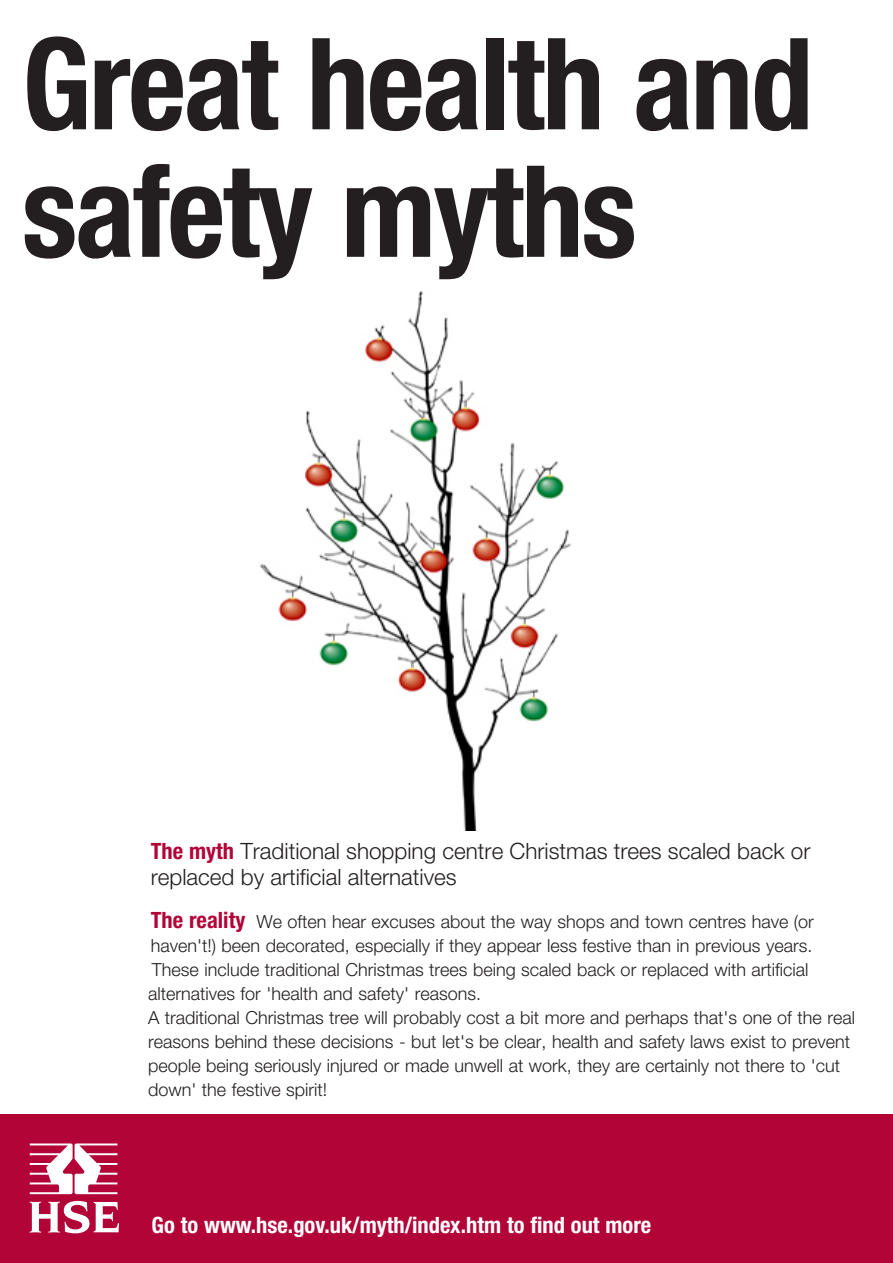
<style>
.page{position:relative;width:893px;height:1263px;background:#fff}
.page>*{position:absolute;margin:0;border:0;box-sizing:border-box;transform-origin:0 0}
.t1{font:700 condensed 127.5px/127.5px "Helvetica Neue";letter-spacing:-.02em;color:#231f20}
.t2{font:300 22.5px/26.5px "Helvetica Neue";color:#231f20}
.t3{font:700 condensed 22.5px "Helvetica Neue";color:#fff}
.t4{font:300 18px/24px "Helvetica Neue";color:#231f20}
.s1{font-weight:700;font-stretch:condensed;color:#b30437}
.s2{font-weight:700;font-stretch:condensed;font-size:22.5px;color:#b30437}
</style>
<div class="page">
<img style="left:259px;top:291px;width:312px;height:539px">
<div style="left:0;top:1114px;width:893px;height:149px;background:#b30437"></div>
<svg style="left:30px;top:1143px;width:87px;height:51px"></svg>
<svg style="left:30px;top:1201px;width:89px;height:32px"></svg>
<p class="t1" style="left:22px;top:31px;width:793px">Great health and safety myths</p>
<p class="t2" style="left:151px;top:837px;width:661px"><span class="s1">The myth</span> Traditional shopping centre Christmas trees scaled back or replaced by artificial alternatives</p>
<p class="t4" style="left:148px;top:909px;width:708px"><span class="s2">The reality</span> We often hear excuses about the way shops and town centres have (or haven't!) been decorated, especially if they appear less festive than in previous years.<br>These include traditional Christmas trees being scaled back or replaced with artificial alternatives for 'health and safety' reasons.<br>A traditional Christmas tree will probably cost a bit more and perhaps that's one of the real reasons behind these decisions - but let's be clear, health and safety laws exist to prevent people being seriously injured or made unwell at work, they are certainly not there to 'cut down' the festive spirit!</p>
<p class="t3" style="left:152px;top:1217px;width:501px">Go to www.hse.gov.uk/myth/index.htm to find out more</p>
</div>
